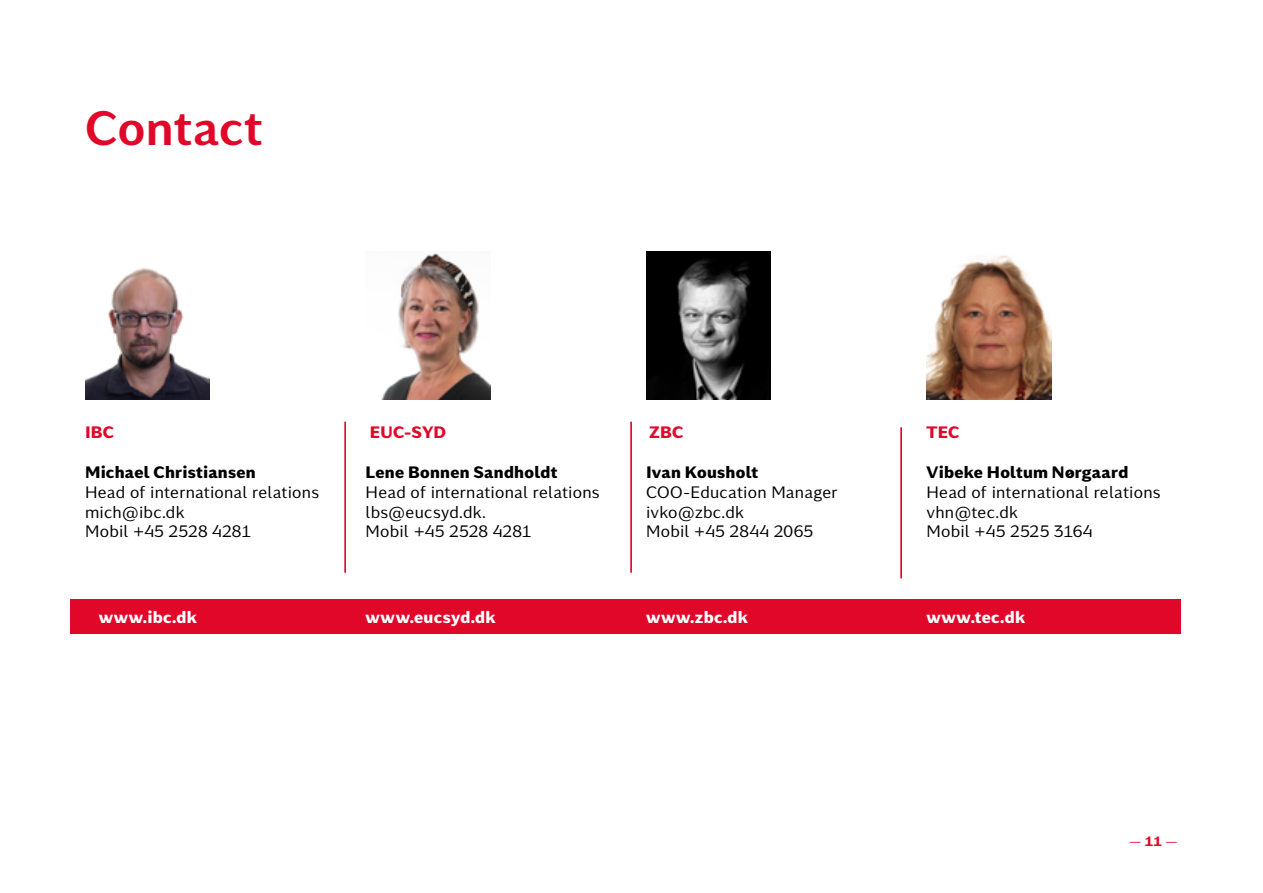
<style>
.page{position:relative;width:1263px;height:893px;background:#fff}
.page>*{position:absolute;margin:0;border:0;box-sizing:border-box;transform-origin:0 0}
.t1{font:700 48px "Kontrapunkt Miki";color:#e10729}
.t2{font:16.5px/19.8px "Kontrapunkt Miki";letter-spacing:.005em;color:#000}
.t3{font:800 16.5px "Kontrapunkt Miki";letter-spacing:.015em;color:#000}
.t4{font:800 16.5px "Kontrapunkt Miki";letter-spacing:.015em;color:#fff}
.t5{font:800 16.5px "Kontrapunkt Miki";letter-spacing:.015em;color:#e10729}
.t6{font:13.5px "Kontrapunkt Miki";color:#e10729}
.s1{font-weight:800}
</style>
<div class="page">
<div style="left:70px;top:600px;width:1110px;height:34px;background:#e10729"></div>
<img style="left:85px;top:268px;width:125px;height:132px">
<img style="left:381px;top:253px;width:109px;height:147px">
<img style="left:926px;top:256px;width:125px;height:144px">
<hr style="left:345px;top:422px;width:1px;height:151px;background:#e10729">
<hr style="left:631px;top:422px;width:1px;height:151px;background:#e10729">
<hr style="left:630px;top:422px;width:1px;height:151px;background:#e10729">
<hr style="left:901px;top:427px;width:1px;height:151px;background:#e10729">
<hr style="left:900px;top:427px;width:1px;height:151px;background:#e10729">
<img style="left:646px;top:252px;width:125px;height:148px">
<p class="t1" style="left:85px;top:98px;width:180px">Contact</p>
<p class="t5" style="left:85px;top:422px;width:31px">IBC</p>
<p class="t3" style="left:85px;top:461px;width:172px">Michael Christiansen</p>
<p class="t2" style="left:85px;top:482px;width:236px">Head of international relations</p>
<p class="t2" style="left:85px;top:502px;width:101px">mich@ibc.dk</p>
<p class="t2" style="left:85px;top:522px;width:167px">Mobil +45 2528 4281</p>
<p class="t5" style="left:370px;top:422px;width:78px">EUC-SYD</p>
<p class="t3" style="left:365px;top:461px;width:194px">Lene Bonnen Sandholdt</p>
<p class="t2" style="left:365px;top:482px;width:236px">Head of international relations</p>
<p class="t2" style="left:365px;top:502px;width:122px">lbs@eucsyd.dk.</p>
<p class="t2" style="left:365px;top:522px;width:167px">Mobil +45 2528 4281</p>
<p class="t5" style="left:650px;top:422px;width:36px">ZBC</p>
<p class="t2" style="left:646px;top:462px;width:193px"><span class="s1">Ivan Kousholt<br></span>COO-Education Manager</p>
<p class="t2" style="left:646px;top:502px;width:169px">ivko@zbc.dk<br>Mobil +45 2844 2065</p>
<p class="t5" style="left:926px;top:422px;width:35px">TEC</p>
<p class="t3" style="left:926px;top:461px;width:203px">Vibeke Holtum Nørgaard</p>
<p class="t2" style="left:926px;top:482px;width:236px">Head of international relations</p>
<p class="t2" style="left:926px;top:502px;width:93px">vhn@tec.dk</p>
<p class="t2" style="left:926px;top:522px;width:167px">Mobil +45 2525 3164</p>
<p class="t4" style="left:99px;top:606px;width:100px">www.ibc.dk</p>
<p class="t4" style="left:365px;top:606px;width:132px">www.eucsyd.dk</p>
<p class="t4" style="left:646px;top:606px;width:104px">www.zbc.dk</p>
<p class="t4" style="left:926px;top:606px;width:100px">www.tec.dk</p>
<p class="t6" style="left:1129px;top:833px;width:51px">— <span class="s1">11</span> —</p>
</div>
